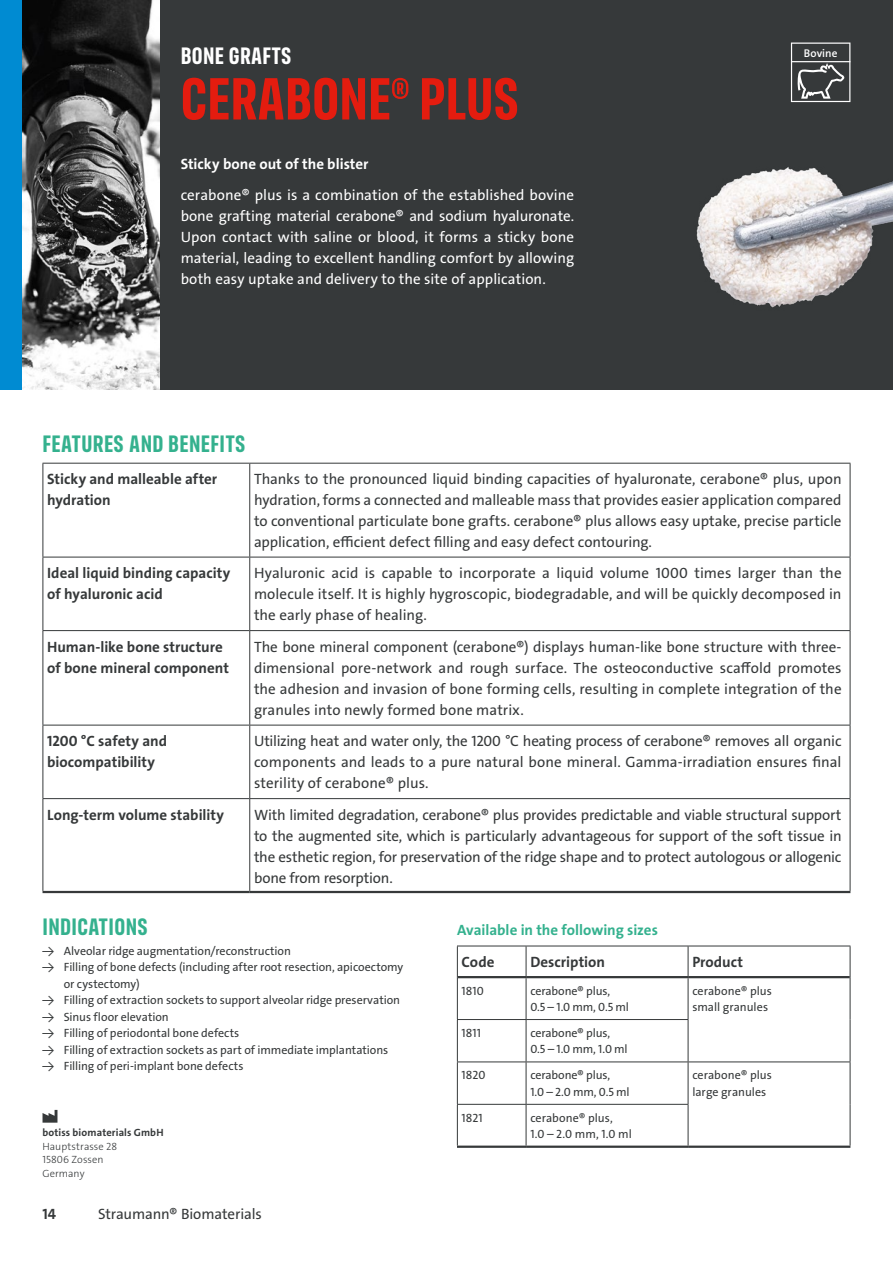
<style>
.page{position:relative;width:893px;height:1263px;background:#fff}
.page>*{position:absolute;margin:0;border:0;box-sizing:border-box;transform-origin:0 0}
.t1{font:700 60px "FS Industrie Cd";color:#e41c0f}
.t2{font:700 24px "FS Industrie Cd";letter-spacing:.015em;color:#34b18e}
.t3{font:700 24px "FS Industrie Cd";letter-spacing:.015em;color:#fff}
.t4{font:15px/21px "The Sans LP5 Plain";color:#36393a;text-align:justify}
.t5{font:15px/21px "The Sans LP5 Plain";letter-spacing:.005em;color:#fff;text-align:justify}
.t6{font:15px/21px "The Sans LP7 Bld";color:#36393a}
.t7{font:15px "The Sans LP7 Bld";letter-spacing:-.005em;color:#34b18e}
.t8{font:15px "The Sans LP7 Bld";color:#fff}
.t9{font:12px/16.5px "The Sans LP5 Plain";letter-spacing:-.005em;color:#36393a}
.t10{font:11.25px "The Sans LP6 Se Bld";color:#fff}
.t11{font:10.5px/13.5px "The Sans LP3 Lig";letter-spacing:.005em;color:#36393a}
.t12{font:10.5px "The Sans LP7 Bld";letter-spacing:.01em;color:#36393a}
</style>
<div class="page">
<div style="left:149px;top:0;width:744px;height:390px;background:#36393a"></div>
<img style="left:21px;top:0;width:139px;height:390px">
<div style="left:0;top:0;width:21px;height:390px;background:#008bd2"></div>
<svg style="left:791px;top:43px;width:59px;height:59px"></svg>
<hr style="left:791px;top:61px;width:59px;height:1px;background:#fff">
<img style="left:696px;top:167px;width:197px;height:141px">
<hr style="left:249px;top:463px;width:1px;height:94px;background:#36393a">
<hr style="left:43px;top:557px;width:207px;height:1px;background:#36393a">
<hr style="left:250px;top:557px;width:600px;height:1px;background:#36393a">
<hr style="left:249px;top:557px;width:1px;height:73px;background:#36393a">
<hr style="left:43px;top:630px;width:207px;height:1px;background:#36393a">
<hr style="left:250px;top:630px;width:600px;height:1px;background:#36393a">
<hr style="left:249px;top:631px;width:1px;height:94px;background:#36393a">
<hr style="left:43px;top:725px;width:207px;height:1px;background:#36393a">
<hr style="left:250px;top:725px;width:600px;height:1px;background:#36393a">
<hr style="left:249px;top:725px;width:1px;height:73px;background:#36393a">
<hr style="left:43px;top:463px;width:207px;height:1px;background:#36393a">
<hr style="left:43px;top:463px;width:1px;height:94px;background:#36393a">
<hr style="left:250px;top:463px;width:600px;height:1px;background:#36393a">
<hr style="left:850px;top:463px;width:1px;height:94px;background:#36393a">
<hr style="left:43px;top:557px;width:1px;height:73px;background:#36393a">
<hr style="left:850px;top:557px;width:1px;height:73px;background:#36393a">
<hr style="left:43px;top:631px;width:1px;height:94px;background:#36393a">
<hr style="left:850px;top:631px;width:1px;height:94px;background:#36393a">
<hr style="left:43px;top:725px;width:1px;height:73px;background:#36393a">
<hr style="left:850px;top:725px;width:1px;height:73px;background:#36393a">
<hr style="left:43px;top:798px;width:207px;height:1px;background:#36393a">
<hr style="left:43px;top:799px;width:1px;height:92px;background:#36393a">
<hr style="left:250px;top:798px;width:600px;height:1px;background:#36393a">
<hr style="left:249px;top:799px;width:1px;height:92px;background:#36393a">
<hr style="left:850px;top:799px;width:1px;height:92px;background:#36393a">
<hr style="left:43px;top:891px;width:207px;height:2px;background:#36393a">
<hr style="left:250px;top:891px;width:600px;height:2px;background:#36393a">
<svg style="left:43px;top:1110px;width:14px;height:13px"></svg>
<hr style="left:457px;top:946px;width:69px;height:1px;background:#36393a">
<hr style="left:457px;top:946px;width:1px;height:31px;background:#36393a">
<hr style="left:526px;top:946px;width:162px;height:1px;background:#36393a">
<hr style="left:526px;top:946px;width:1px;height:30px;background:#36393a">
<hr style="left:688px;top:946px;width:162px;height:1px;background:#36393a">
<hr style="left:688px;top:946px;width:1px;height:30px;background:#36393a">
<hr style="left:850px;top:946px;width:1px;height:31px;background:#36393a">
<hr style="left:457px;top:977px;width:1px;height:42px;background:#36393a">
<hr style="left:526px;top:978px;width:1px;height:41px;background:#36393a">
<hr style="left:688px;top:978px;width:1px;height:41px;background:#36393a">
<hr style="left:850px;top:977px;width:1px;height:42px;background:#36393a">
<hr style="left:850px;top:1019px;width:1px;height:42px;background:#36393a">
<hr style="left:457px;top:1019px;width:69px;height:1px;background:#36393a">
<hr style="left:457px;top:1020px;width:1px;height:41px;background:#36393a">
<hr style="left:526px;top:1019px;width:162px;height:1px;background:#36393a">
<hr style="left:526px;top:1020px;width:1px;height:41px;background:#36393a">
<hr style="left:688px;top:1020px;width:1px;height:41px;background:#36393a">
<hr style="left:457px;top:1061px;width:69px;height:1px;background:#36393a">
<hr style="left:457px;top:1062px;width:1px;height:42px;background:#36393a">
<hr style="left:526px;top:1061px;width:162px;height:1px;background:#36393a">
<hr style="left:526px;top:1062px;width:1px;height:42px;background:#36393a">
<hr style="left:458px;top:976px;width:68px;height:2px;background:#36393a">
<hr style="left:526px;top:976px;width:162px;height:2px;background:#36393a">
<hr style="left:688px;top:976px;width:162px;height:2px;background:#36393a">
<hr style="left:457px;top:1104px;width:69px;height:1px;background:#36393a">
<hr style="left:457px;top:1105px;width:1px;height:40px;background:#36393a">
<hr style="left:526px;top:1104px;width:162px;height:1px;background:#36393a">
<hr style="left:526px;top:1105px;width:1px;height:40px;background:#36393a">
<hr style="left:457px;top:1145px;width:69px;height:3px;background:#36393a">
<hr style="left:526px;top:1145px;width:162px;height:3px;background:#36393a">
<hr style="left:688px;top:1061px;width:162px;height:1px;background:#36393a">
<hr style="left:688px;top:1062px;width:1px;height:42px;background:#36393a">
<hr style="left:850px;top:1062px;width:1px;height:42px;background:#36393a">
<hr style="left:688px;top:1105px;width:1px;height:40px;background:#36393a">
<hr style="left:850px;top:1104px;width:1px;height:41px;background:#36393a">
<hr style="left:688px;top:1145px;width:162px;height:3px;background:#36393a">
<h2 class="t3" style="left:181px;top:40px;width:112px">BONE GRAFTS</h2>
<h1 class="t1" style="left:181px;top:62px;width:339px">CERABONE® PLUS</h1>
<p class="t8" style="left:181px;top:154px;width:189px">Sticky bone out of the blister</p>
<p class="t5" style="left:181px;top:185px;width:395px">cerabone® plus is a combination of the established bovine bone grafting material cerabone® and sodium hyaluronate.<br>Upon contact with saline or blood, it forms a sticky bone material, leading to excellent handling comfort by allowing both easy uptake and delivery to the site of application.</p>
<h2 class="t2" style="left:43px;top:429px;width:204px">FEATURES AND BENEFITS</h2>
<p class="t10" style="left:804px;top:46px;width:35px">Bovine</p>
<p class="t6" style="left:47px;top:468px;width:172px">Sticky and malleable after hydration</p>
<p class="t4" style="left:254px;top:468px;width:589px">Thanks to the pronounced liquid binding capacities of hyaluronate, cerabone® plus, upon hydration, forms a connected and malleable mass that provides easier application compared to conventional particulate bone grafts. cerabone® plus allows easy uptake, precise particle application, efficient defect filling and easy defect contouring.</p>
<p class="t6" style="left:47px;top:563px;width:185px">Ideal liquid binding capacity of hyaluronic acid</p>
<p class="t4" style="left:254px;top:563px;width:589px">Hyaluronic acid is capable to incorporate a liquid volume 1000 times larger than the molecule itself. It is highly hygroscopic, biodegradable, and will be quickly decomposed in the early phase of healing.</p>
<p class="t6" style="left:47px;top:636px;width:184px">Human-like bone structure of bone mineral component</p>
<p class="t4" style="left:254px;top:636px;width:589px">The bone mineral component (cerabone®) displays human-like bone structure with three&shy;dimensional pore-network and rough surface. The osteoconductive scaffold promotes the adhesion and invasion of bone forming cells, resulting in complete integration of the granules into newly formed bone matrix.</p>
<p class="t6" style="left:47px;top:731px;width:121px">1200 °C safety and biocompatibility</p>
<p class="t4" style="left:254px;top:731px;width:589px">Utilizing heat and water only, the 1200 °C heating process of cerabone® removes all organic components and leads to a pure natural bone mineral. Gamma-irradiation ensures final sterility of cerabone® plus.</p>
<p class="t6" style="left:47px;top:804px;width:178px">Long-term volume stability</p>
<p class="t4" style="left:254px;top:804px;width:589px">With limited degradation, cerabone® plus provides predictable and viable structural support to the augmented site, which is particularly advantageous for support of the soft tissue in the esthetic region, for preservation of the ridge shape and to protect autologous or allogenic bone from resorption.</p>
<h2 class="t2" style="left:43px;top:912px;width:107px">INDICATIONS</h2>
<p class="t9" style="left:43px;top:942px;width:250px">→ Alveolar ridge augmentation/reconstruction</p>
<p class="t9" style="left:64px;top:959px;width:341px;text-indent:-21px">→ Filling of bone defects (including after root resection, apicoectomy or cystectomy)</p>
<p class="t9" style="left:43px;top:992px;width:359px">→ Filling of extraction sockets to support alveolar ridge preservation</p>
<p class="t9" style="left:43px;top:1008px;width:128px">→ Sinus floor elevation</p>
<p class="t9" style="left:43px;top:1025px;width:198px">→ Filling of periodontal bone defects</p>
<p class="t9" style="left:43px;top:1041px;width:347px">→ Filling of extraction sockets as part of immediate implantations</p>
<p class="t9" style="left:43px;top:1058px;width:202px">→ Filling of peri-implant bone defects</p>
<p class="t12" style="left:43px;top:1126px;width:123px">botiss biomaterials GmbH</p>
<p class="t11" style="left:43px;top:1139px;width:76px">Hauptstrasse 28<br>15806 Zossen<br>Germany</p>
<p class="t6" style="left:43px;top:1203px;width:15px">14</p>
<p class="t4" style="left:98px;top:1203px;width:165px">Straumann® Biomaterials</p>
<p class="t7" style="left:457px;top:920px;width:202px">Available in the following sizes</p>
<p class="t6" style="left:462px;top:951px;width:34px">Code</p>
<p class="t6" style="left:530px;top:951px;width:76px">Description</p>
<p class="t6" style="left:692px;top:951px;width:52px">Product</p>
<p class="t9" style="left:462px;top:982px;width:24px">1810</p>
<p class="t9" style="left:530px;top:982px;width:100px">cerabone® plus,<br>0.5 – 1.0 mm, 0.5 ml</p>
<p class="t9" style="left:692px;top:982px;width:81px">cerabone® plus small granules</p>
<p class="t9" style="left:462px;top:1025px;width:21px">1811</p>
<p class="t9" style="left:530px;top:1025px;width:99px">cerabone® plus,<br>0.5 – 1.0 mm, 1.0 ml</p>
<p class="t9" style="left:462px;top:1067px;width:25px">1820</p>
<p class="t9" style="left:530px;top:1067px;width:101px">cerabone® plus,<br>1.0 – 2.0 mm, 0.5 ml</p>
<p class="t9" style="left:692px;top:1067px;width:81px">cerabone® plus large granules</p>
<p class="t9" style="left:462px;top:1109px;width:23px">1821</p>
<p class="t9" style="left:530px;top:1109px;width:103px">cerabone® plus,<br>1.0 – 2.0 mm, 1.0 ml</p>
</div>
